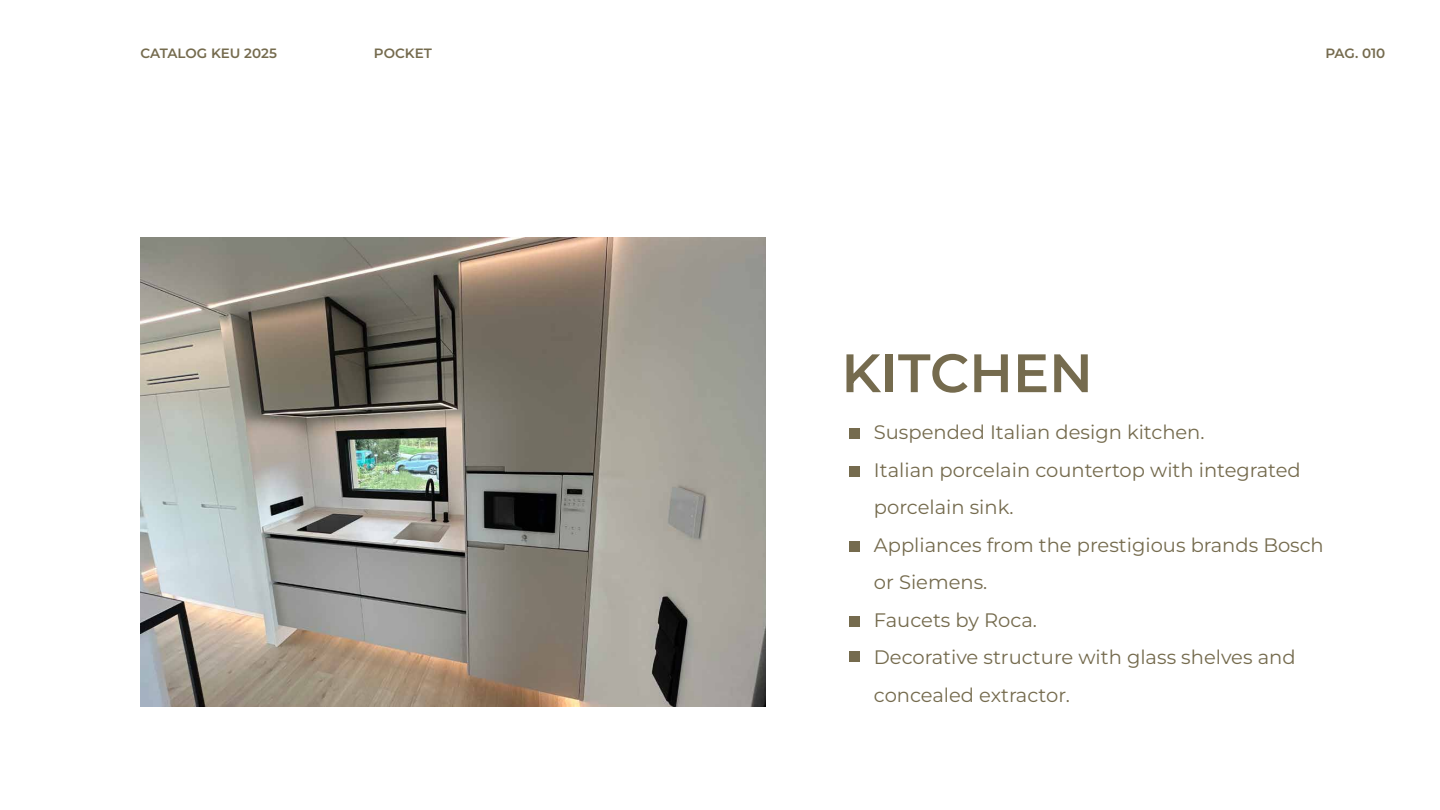
<style>
.page{position:relative;width:1440px;height:810px;background:#fff}
.page>*{position:absolute;margin:0;border:0;box-sizing:border-box;transform-origin:0 0}
.t1{font:100 54px "Montserrat";color:#756b4e}
.t2{font:100 19.5px/37.5px "Montserrat";color:#756b4e}
.t3{font:100 13.5px "Montserrat";color:#756b4e}
</style>
<div class="page">
<div style="left:850px;top:428px;width:10px;height:11px;background:#756b4e"></div>
<div style="left:850px;top:466px;width:10px;height:11px;background:#756b4e"></div>
<div style="left:850px;top:652px;width:10px;height:10px;background:#756b4e"></div>
<div style="left:850px;top:541px;width:10px;height:11px;background:#756b4e"></div>
<div style="left:850px;top:616px;width:10px;height:11px;background:#756b4e"></div>
<img style="left:141px;top:237px;width:625px;height:469px">
<p class="t3" style="left:141px;top:45px;width:138px">CATALOG KEU 2025</p>
<p class="t3" style="left:374px;top:45px;width:59px">POCKET</p>
<p class="t3" style="left:1325px;top:45px;width:62px">PAG. 010</p>
<h1 class="t1" style="left:841px;top:337px;width:253px">KITCHEN</h1>
<p class="t2" style="left:874px;top:413px;width:451px">Suspended Italian design kitchen.<br>Italian porcelain countertop with integrated porcelain sink.<br>Appliances from the prestigious brands Bosch or Siemens.<br>Faucets by Roca.<br>Decorative structure with glass shelves and concealed extractor.</p>
</div>
